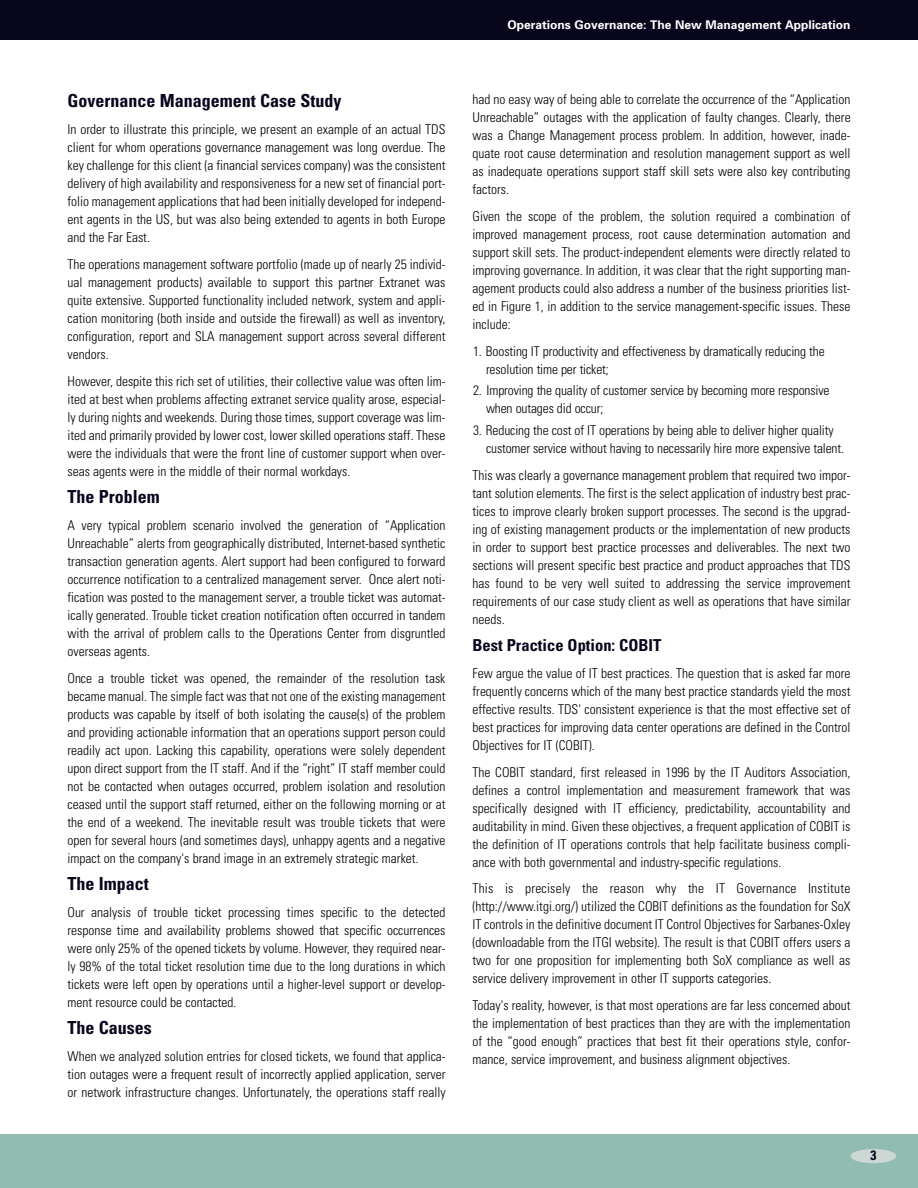
<style>
.page{position:relative;width:918px;height:1188px;background:#fff}
.page>*{position:absolute;margin:0;border:0;box-sizing:border-box;transform-origin:0 0}
.t1{font:700 condensed 18px "Univers";color:#08061c}
.t2{font:700 condensed 16.5px "Univers";color:#08061c}
.t3{font:300 condensed 13.5px/18px "Univers";color:#000;text-align:justify}
.t4{font:700 condensed 13.5px "Univers";color:#08061c}
.t5{font:700 12px "Univers";color:#fff}
</style>
<div class="page">
<div style="left:0;top:0;width:918px;height:40px;background:#08061c"></div>
<div style="left:0;top:1134px;width:918px;height:54px;background:#90bcb1"></div>
<div style="left:850px;top:1149px;width:46px;height:14px;background:#cdd7d4;border-radius:50%"></div>
<h1 class="t1" style="left:68px;top:94px;width:276px">Governance Management Case Study</h1>
<p class="t3" style="left:68px;top:122px;width:380px">In order to illustrate this principle, we present an example of an actual TDS client for whom operations governance management was long overdue. The key challenge for this client (a financial services company) was the consistent delivery of high availability and responsiveness for a new set of financial port&shy;folio management applications that had been initially developed for independ&shy;ent agents in the US, but was also being extended to agents in both Europe and the Far East.</p>
<p class="t3" style="left:68px;top:257px;width:380px">The operations management software portfolio (made up of nearly 25 individ&shy;ual management products) available to support this partner Extranet was quite extensive. Supported functionality included network, system and appli&shy;cation monitoring (both inside and outside the firewall) as well as inventory, configuration, report and SLA management support across several different vendors.</p>
<p class="t3" style="left:68px;top:374px;width:380px">However, despite this rich set of utilities, their collective value was often lim&shy;ited at best when problems affecting extranet service quality arose, especial&shy;ly during nights and weekends. During those times, support coverage was lim&shy;ited and primarily provided by lower cost, lower skilled operations staff. These were the individuals that were the front line of customer support when over&shy;seas agents were in the middle of their normal workdays.</p>
<h1 class="t1" style="left:68px;top:490px;width:94px">The Problem</h1>
<p class="t3" style="left:68px;top:518px;width:380px">A very typical problem scenario involved the generation of “Application Unreachable” alerts from geographically distributed, Internet-based synthetic transaction generation agents. Alert support had been configured to forward occurrence notification to a centralized management server. Once alert noti&shy;fication was posted to the management server, a trouble ticket was automat&shy;ically generated. Trouble ticket creation notification often occurred in tandem with the arrival of problem calls to the Operations Center from disgruntled overseas agents.</p>
<p class="t3" style="left:68px;top:671px;width:380px">Once a trouble ticket was opened, the remainder of the resolution task became manual. The simple fact was that not one of the existing management products was capable by itself of both isolating the cause(s) of the problem and providing actionable information that an operations support person could readily act upon. Lacking this capability, operations were solely dependent upon direct support from the IT staff. And if the “right” IT staff member could not be contacted when outages occurred, problem isolation and resolution ceased until the support staff returned, either on the following morning or at the end of a weekend. The inevitable result was trouble tickets that were open for several hours (and sometimes days), unhappy agents and a negative impact on the company's brand image in an extremely strategic market.</p>
<h1 class="t1" style="left:68px;top:877px;width:83px">The Impact</h1>
<p class="t3" style="left:68px;top:905px;width:380px">Our analysis of trouble ticket processing times specific to the detected response time and availability problems showed that specific occurrences were only 25% of the opened tickets by volume. However, they required near&shy;ly 98% of the total ticket resolution time due to the long durations in which tickets were left open by operations until a higher-level support or develop&shy;ment resource could be contacted.</p>
<h1 class="t1" style="left:68px;top:1021px;width:86px">The Causes</h1>
<p class="t3" style="left:68px;top:1049px;width:380px">When we analyzed solution entries for closed tickets, we found that applica&shy;tion outages were a frequent result of incorrectly applied application, server or network infrastructure changes. Unfortunately, the operations staff really</p>
<p class="t5" style="left:508px;top:20px;width:345px">Operations Governance: The New Management Application</p>
<p class="t3" style="left:472px;top:92px;width:380px">had no easy way of being able to correlate the occurrence of the “Application Unreachable” outages with the application of faulty changes. Clearly, there was a Change Management process problem. In addition, however, inade&shy;quate root cause determination and resolution management support as well as inadequate operations support staff skill sets were also key contributing factors.</p>
<p class="t3" style="left:472px;top:209px;width:380px">Given the scope of the problem, the solution required a combination of improved management process, root cause determination automation and support skill sets. The product-independent elements were directly related to improving governance. In addition, it was clear that the right supporting man&shy;agement products could also address a number of the business priorities list&shy;ed in Figure 1, in addition to the service management-specific issues. These include:</p>
<p class="t3" style="left:486px;top:344px;width:340px;text-indent:-13px">1. Boosting IT productivity and effectiveness by dramatically reducing the resolution time per ticket;</p>
<p class="t3" style="left:486px;top:383px;width:345px;text-indent:-13px">2. Improving the quality of customer service by becoming more responsive when outages did occur;</p>
<p class="t3" style="left:486px;top:422px;width:360px;text-indent:-13px">3. Reducing the cost of IT operations by being able to deliver higher quality customer service without having to necessarily hire more expensive talent.</p>
<p class="t3" style="left:472px;top:467px;width:380px">This was clearly a governance management problem that required two impor&shy;tant solution elements. The first is the select application of industry best prac&shy;tices to improve clearly broken support processes. The second is the upgrad&shy;ing of existing management products or the implementation of new products in order to support best practice processes and deliverables. The next two sections will present specific best practice and product approaches that TDS has found to be very well suited to addressing the service improvement requirements of our case study client as well as operations that have similar needs.</p>
<p class="t2" style="left:472px;top:639px;width:190px">Best Practice Option: COBIT</p>
<p class="t3" style="left:472px;top:665px;width:380px">Few argue the value of IT best practices. The question that is asked far more frequently concerns which of the many best practice standards yield the most effective results. TDS' consistent experience is that the most effective set of best practices for improving data center operations are defined in the Control Objectives for IT (COBIT).</p>
<p class="t3" style="left:472px;top:764px;width:380px">The COBIT standard, first released in 1996 by the IT Auditors Association, defines a control implementation and measurement framework that was specifically designed with IT efficiency, predictability, accountability and auditability in mind. Given these objectives, a frequent application of COBIT is the definition of IT operations controls that help facilitate business compli&shy;ance with both governmental and industry-specific regulations.</p>
<p class="t3" style="left:472px;top:881px;width:380px">This is precisely the reason why the IT Governance Institute (http://www.itgi.org/) utilized the COBIT definitions as the foundation for SoX IT controls in the definitive document IT Control Objectives for Sarbanes-Oxley (downloadable from the ITGI website). The result is that COBIT offers users a two for one proposition for implementing both SoX compliance as well as service delivery improvement in other IT supports categories.</p>
<p class="t3" style="left:472px;top:998px;width:380px">Today's reality, however, is that most operations are far less concerned about the implementation of best practices than they are with the implementation of the “good enough” practices that best fit their operations style, confor&shy;mance, service improvement, and business alignment objectives.</p>
<p class="t4" style="left:870px;top:1150px;width:7px">3</p>
</div>
